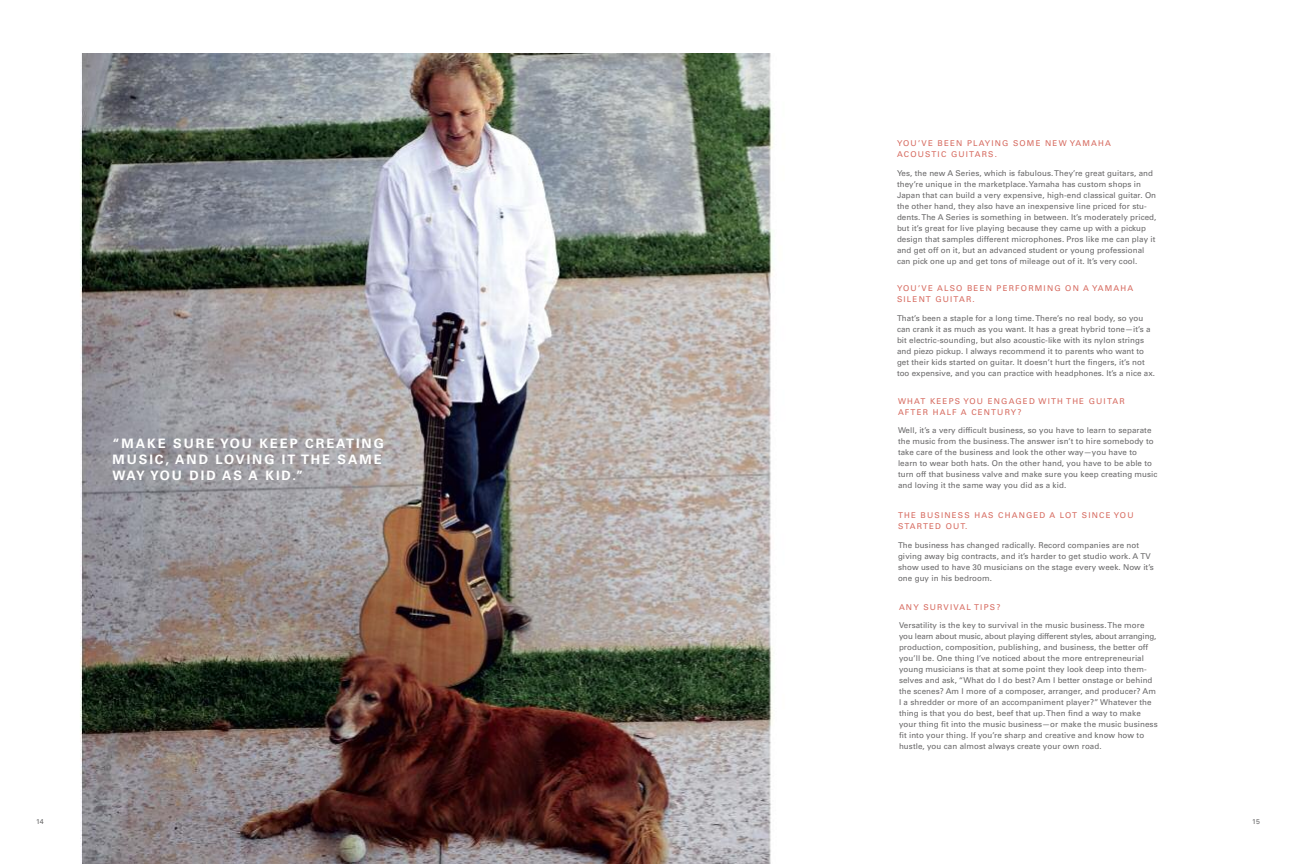
<style>
.page{position:relative;width:1296px;height:864px;background:#fff}
.page>*{position:absolute;margin:0;border:0;box-sizing:border-box;transform-origin:0 0}
.t1{font:700 13px/15.6px "Univers";letter-spacing:.15em;color:#fff}
.t2{font:8px/11px "Univers";letter-spacing:.01em;color:#686768}
.t3{font:8px/11px "Univers";letter-spacing:.15em;color:#d6695e}
.t4{font:7px "Univers";color:#686768}
</style>
<div class="page">
<img style="left:80px;top:54px;width:693px;height:810px">
<h1 class="t1" style="left:112px;top:437px;width:273px">“MAKE SURE YOU KEEP CREATING<br>MUSIC, AND LOVING IT THE SAME<br>WAY YOU DID AS A KID.”</h1>
<p class="t3" style="left:897px;top:139px;width:215px">YOU’VE BEEN PLAYING SOME NEW YAMAHA<br>ACOUSTIC GUITARS.</p>
<p class="t2" style="left:897px;top:168px;width:261px">Yes, the new A Series, which is fabulous. They’re great guitars, and they’re unique in the marketplace. Yamaha has custom shops in Japan that can build a very expensive, high-end classical guitar. On the other hand, they also have an inexpensive line priced for stu&shy;dents. The A Series is something in between. It’s moderately priced, but it’s great for live playing because they came up with a pickup design that samples different microphones. Pros like me can play it and get off on it, but an advanced student or young professional can pick one up and get tons of mileage out of it. It’s very cool.</p>
<p class="t3" style="left:897px;top:284px;width:238px">YOU’VE ALSO BEEN PERFORMING ON A YAMAHA<br>SILENT GUITAR.</p>
<p class="t2" style="left:897px;top:313px;width:260px">That’s been a staple for a long time. There’s no real body, so you can crank it as much as you want. It has a great hybrid tone—it’s a bit electric-sounding, but also acoustic-like with its nylon strings and piezo pickup. I always recommend it to parents who want to get their kids started on guitar. It doesn’t hurt the fingers, it’s not too expensive, and you can practice with headphones. It’s a nice ax.</p>
<p class="t3" style="left:898px;top:396px;width:228px">WHAT KEEPS YOU ENGAGED WITH THE GUITAR<br>AFTER HALF A CENTURY?</p>
<p class="t2" style="left:898px;top:425px;width:261px">Well, it’s a very difficult business, so you have to learn to separate the music from the business. The answer isn’t to hire somebody to take care of the business and look the other way—you have to learn to wear both hats. On the other hand, you have to be able to turn off that business valve and make sure you keep creating music and loving it the same way you did as a kid.</p>
<p class="t3" style="left:898px;top:511px;width:237px">THE BUSINESS HAS CHANGED A LOT SINCE YOU<br>STARTED OUT.</p>
<p class="t2" style="left:898px;top:540px;width:257px">The business has changed radically. Record companies are not giving away big contracts, and it’s harder to get studio work. A TV show used to have 30 musicians on the stage every week. Now it’s one guy in his bedroom.</p>
<p class="t3" style="left:899px;top:602px;width:103px">ANY SURVIVAL TIPS?</p>
<p class="t2" style="left:899px;top:620px;width:260px">Versatility is the key to survival in the music business. The more you learn about music, about playing different styles, about arranging, production, composition, publishing, and business, the better off you’ll be. One thing I’ve noticed about the more entrepreneurial young musicians is that at some point they look deep into them&shy;selves and ask, “What do I do best? Am I better onstage or behind the scenes? Am I more of a composer, arranger, and producer? Am I a shredder or more of an accompaniment player?” Whatever the thing is that you do best, beef that up. Then find a way to make your thing fit into the music business—or make the music business fit into your thing. If you’re sharp and creative and know how to hustle, you can almost always create your own road.</p>
<p class="t4" style="left:36px;top:819px;width:9px">14</p>
<p class="t4" style="left:1252px;top:819px;width:9px">15</p>
</div>
